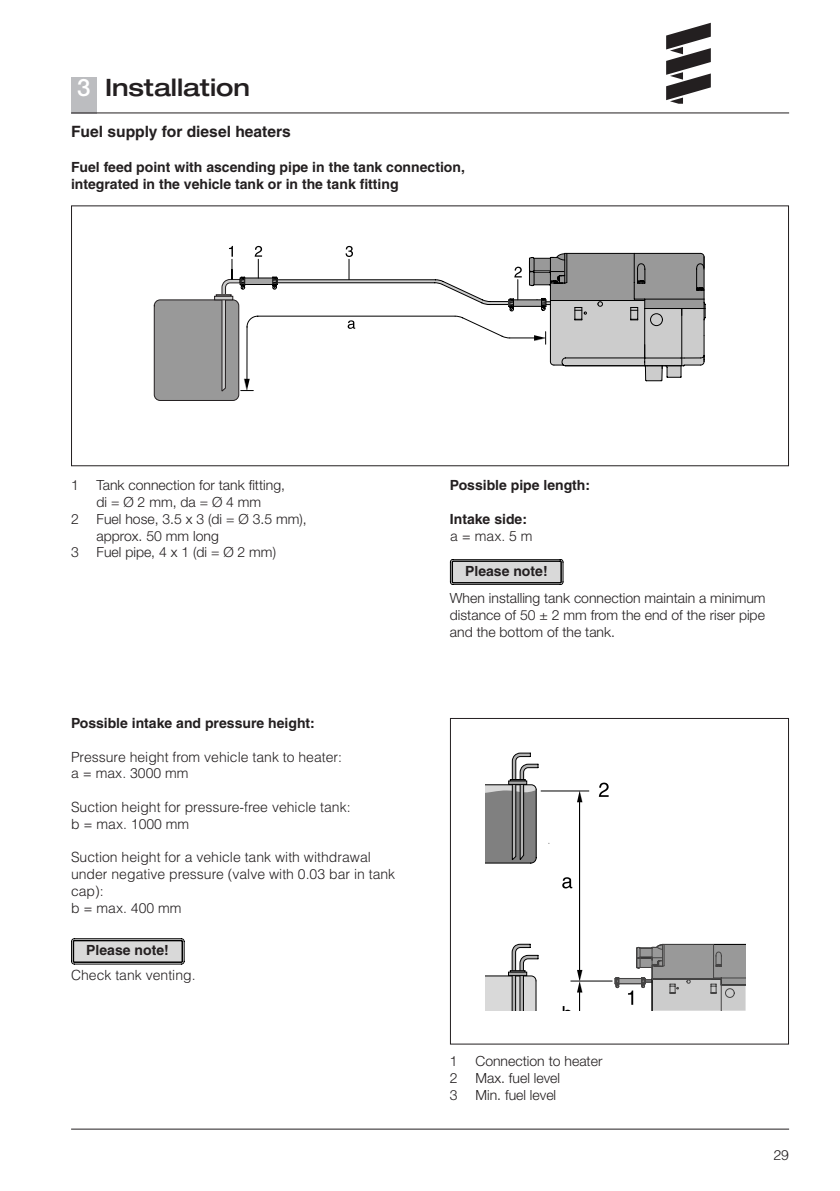
<style>
.page{position:relative;width:840px;height:1191px;background:#fff}
.page>*{position:absolute;margin:0;border:0;box-sizing:border-box;transform-origin:0 0}
.t1{font:500 expanded 24px "Helvetica Neue";color:#231f20}
.t2{font:700 15.6px "Helvetica";color:#231f20}
.t3{font:300 14px/16.8px "Helvetica Neue";color:#231f20}
.t4{font:300 14px/16.8px "Helvetica";color:#231f20}
.t5{font:700 14px/16.8px "Helvetica";color:#231f20}
.s1{font-stretch:normal;color:#fff}
</style>
<div class="page">
<div style="left:71px;top:77px;width:26px;height:36px;background:#bcbdc0"></div>
<hr style="left:71px;top:1128px;width:717px;height:1px;background:#231f20">
<hr style="left:71px;top:112px;width:717px;height:1px;background:#231f20">
<svg style="left:666px;top:23px;width:44px;height:81px"></svg>
<hr style="left:570px;top:980px;width:42px;height:1px;background:#000">
<svg style="left:576px;top:791px;width:6px;height:11px"></svg>
<hr style="left:579px;top:797px;width:1px;height:178px;background:#000">
<svg style="left:485px;top:943px;width:53px;height:67px"></svg>
<svg style="left:508px;top:971px;width:18px;height:4px"></svg>
<svg style="left:485px;top:752px;width:53px;height:111px"></svg>
<svg style="left:508px;top:780px;width:18px;height:4px"></svg>
<hr style="left:540px;top:790px;width:49px;height:1px;background:#000">
<hr style="left:541px;top:1046px;width:48px;height:1px;background:#000">
<svg style="left:618px;top:979px;width:9px;height:4px"></svg>
<hr style="left:614px;top:978px;width:31px;height:1px;background:#454444">
<hr style="left:614px;top:983px;width:31px;height:1px;background:#454444">
<svg style="left:614px;top:977px;width:4px;height:11px"></svg>
<svg style="left:562px;top:970px;width:20px;height:40px"></svg>
<svg style="left:562px;top:877px;width:10px;height:11px"></svg>
<svg style="left:627px;top:944px;width:118px;height:66px;background:#ababab"></svg>
<svg style="left:598px;top:782px;width:10px;height:15px"></svg>
<div style="left:449px;top:718px;width:339px;height:326px;border:1px solid #231f20"></div>
<div style="left:154px;top:300px;width:85px;height:100px;background:#999;border-radius:6px"></div>
<div style="left:154px;top:300px;width:85px;height:101px;border:1px solid #231f20;border-radius:6px"></div>
<div style="left:214px;top:296px;width:19px;height:4px;border:1px solid #231f20"></div>
<svg style="left:216px;top:246px;width:489px;height:146px"></svg>
<svg style="left:449px;top:559px;width:113px;height:25px;background:#b4b4b4"></svg>
<svg style="left:71px;top:938px;width:113px;height:26px;background:#b0b0b0"></svg>
<h1 class="t1" style="left:77px;top:72px;width:174px"><span class="s1">3</span> Installation</h1>
<p class="t2" style="left:71px;top:122px;width:221px">Fuel supply for diesel heaters</p>
<p class="t5" style="left:71px;top:159px;width:395px">Fuel feed point with ascending pipe in the tank connection, integrated in the vehicle tank or in the tank fitting</p>
<p class="t3" style="left:71px;top:476px;width:9px">1</p>
<p class="t3" style="left:96px;top:476px;width:190px">Tank connection for tank fitting, di=Ø2mm,da=Ø4mm</p>
<p class="t3" style="left:71px;top:510px;width:9px">2</p>
<p class="t3" style="left:96px;top:510px;width:211px">Fuel hose, 3.5 x 3 (di = Ø 3.5 mm), approx. 50 mm long</p>
<p class="t3" style="left:71px;top:543px;width:9px">3</p>
<p class="t3" style="left:96px;top:543px;width:181px">Fuel pipe, 4 x 1 (di = Ø 2 mm)</p>
<p class="t5" style="left:71px;top:714px;width:245px">Possible intake and pressure height:</p>
<p class="t4" style="left:71px;top:748px;width:272px">Pressure height from vehicle tank to heater: a = max. 3000 mm</p>
<p class="t4" style="left:71px;top:798px;width:281px">Suction height for pressure-free vehicle tank: b = max. 1000 mm</p>
<p class="t4" style="left:71px;top:848px;width:325px">Suction height for a vehicle tank with withdrawal under negative pressure (valve with 0.03 bar in tank cap):<br>b = max. 400 mm</p>
<p class="t5" style="left:86px;top:941px;width:84px">Please note!</p>
<p class="t4" style="left:71px;top:966px;width:126px">Check tank venting.</p>
<p class="t5" style="left:449px;top:476px;width:142px">Possible pipe length:</p>
<p class="t5" style="left:449px;top:510px;width:79px">Intake side:</p>
<p class="t4" style="left:450px;top:527px;width:84px">a = max. 5 m</p>
<p class="t5" style="left:465px;top:562px;width:84px">Please note!</p>
<p class="t3" style="left:449px;top:589px;width:317px;text-align:justify">When installing tank connection maintain a minimum distance of 50 ± 2 mm from the end of the riser pipe and the bottom of the tank.</p>
<p class="t3" style="left:449px;top:1052px;width:9px">1</p>
<p class="t3" style="left:475px;top:1052px;width:128px">Connection to heater</p>
<p class="t3" style="left:449px;top:1069px;width:9px">2</p>
<p class="t3" style="left:475px;top:1069px;width:86px">Max. fuel level</p>
<p class="t3" style="left:449px;top:1086px;width:9px">3</p>
<p class="t3" style="left:475px;top:1086px;width:82px">Min. fuel level</p>
<p class="t4" style="left:773px;top:1146px;width:17px">29</p>
</div>
